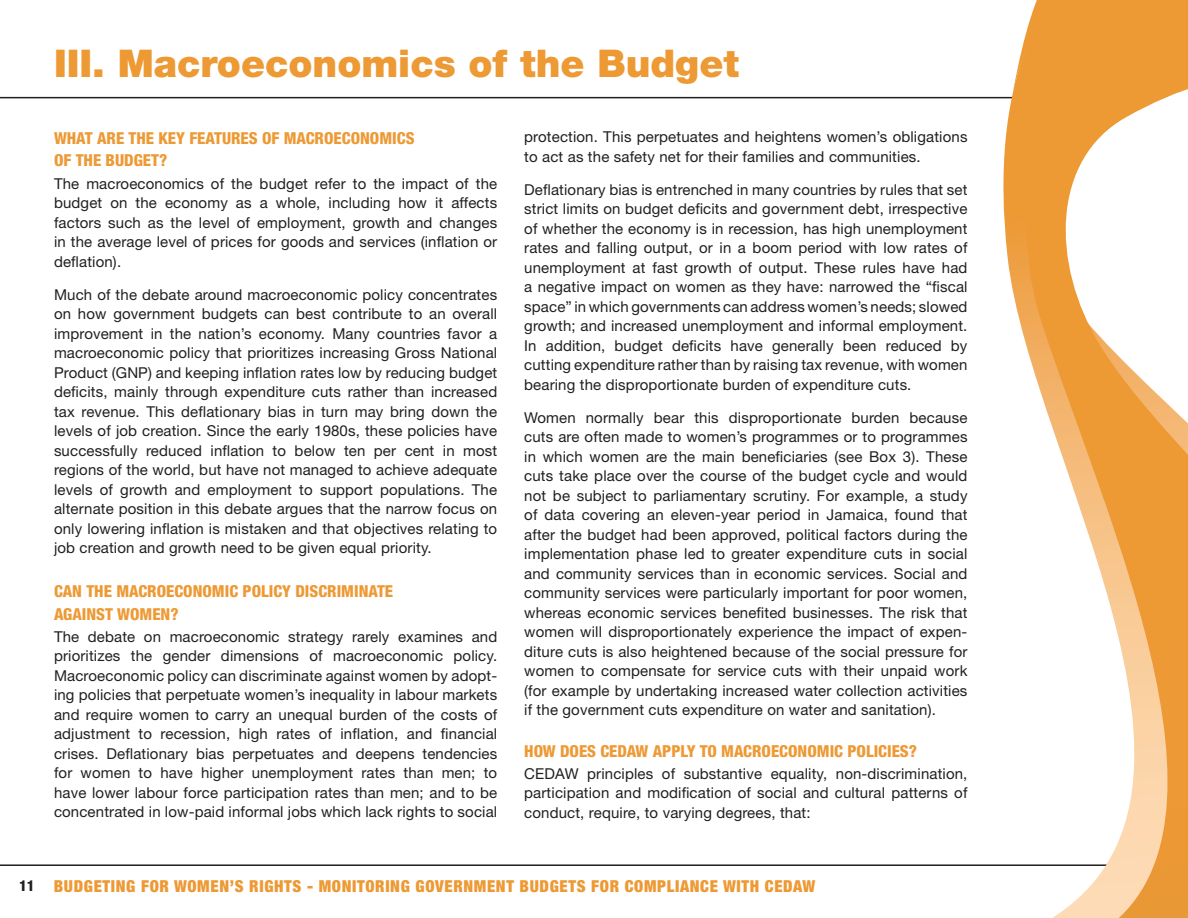
<style>
.page{position:relative;width:1188px;height:918px;background:#fff}
.page>*{position:absolute;margin:0;border:0;box-sizing:border-box;transform-origin:0 0}
._1d__PAGE_HEADLINE{font:900 38.25px "Helvetica Neue";color:#ed9934}
._2__SUBHEAD{font:800 condensed 16.5px "Helvetica Neue";color:#ed9934}
.t1{font:900 condensed 16.5px "Helvetica Neue";letter-spacing:.04em;color:#ed9934}
._3__BODY_COPY{font:15px/19.5px "Helvetica Neue";letter-spacing:.01em;color:#231f20;text-align:justify}
.s1{font-weight:800;font-size:15px;color:#231f20}
</style>
<div class="page">
<hr style="left:0;top:864px;width:1188px;height:2px;background:#231f20">
<hr style="left:0;top:97px;width:1155px;height:1px;background:#231f20">
<svg style="left:836px;top:0;width:352px;height:918px"></svg>
<svg style="left:1012px;top:0;width:79px;height:95px;background:#efa750"></svg>
<p class="_1d__PAGE_HEADLINE" style="left:54px;top:40px;width:687px">III. Macroeconomics of the Budget</p>
<p class="_2__SUBHEAD" style="left:54px;top:128px;width:23px">WHAT</p>
<p class="_2__SUBHEAD" style="left:97px;top:128px;width:10px">ARE</p>
<p class="_2__SUBHEAD" style="left:129px;top:128px;width:10px">THE</p>
<p class="_2__SUBHEAD" style="left:158px;top:128px;width:41px">KEY FEATURES</p>
<p class="_2__SUBHEAD" style="left:262px;top:128px;width:32px">OF MACROECONOMICS</p>
<p class="_2__SUBHEAD" style="left:54px;top:150px;width:32px">OF THE</p>
<p class="_2__SUBHEAD" style="left:106px;top:150px;width:10px">BUDGET</p>
<p class="_2__SUBHEAD" style="left:159px;top:150px;width:10px">?</p>
<p class="_3__BODY_COPY" style="left:54px;top:173px;width:445px">The macroeconomics of the budget refer to the impact of the budget on the economy as a whole, including how it affects factors such as the level of employment, growth and changes in the average level of prices for goods and services (inflation or deflation).</p>
<p class="_3__BODY_COPY" style="left:54px;top:284px;width:445px">Much of the debate around macroeconomic policy concentrates on how government budgets can best contribute to an overall improvement in the nation’s economy. Many countries favor a macroeconomic policy that prioritizes increasing Gross National Product (GNP) and keeping inflation rates low by reducing budget deficits, mainly through expenditure cuts rather than increased tax revenue. This deflationary bias in turn may bring down the levels of job creation. Since the early 1980s, these policies have successfully reduced inflation to below ten per cent in most regions of the world, but have not managed to achieve adequate levels of growth and employment to support populations. The alternate position in this debate argues that the narrow focus on only lowering inflation is mistaken and that objectives relating to job creation and growth need to be given equal priority.</p>
<p class="_2__SUBHEAD" style="left:54px;top:581px;width:42px">CAN THE</p>
<p class="_2__SUBHEAD" style="left:116px;top:581px;width:11px">MACROECONOMIC</p>
<p class="_2__SUBHEAD" style="left:243px;top:581px;width:9px">POLIC</p>
<p class="_2__SUBHEAD" style="left:282px;top:581px;width:23px">Y DISCRIMINATE</p>
<p class="_2__SUBHEAD" style="left:54px;top:604px;width:10px">AGAINST</p>
<p class="_2__SUBHEAD" style="left:117px;top:604px;width:12px">WOMEN</p>
<p class="_2__SUBHEAD" style="left:170px;top:604px;width:10px">?</p>
<p class="_3__BODY_COPY" style="left:54px;top:627px;width:445px">The debate on macroeconomic strategy rarely examines and prioritizes the gender dimensions of macroeconomic policy.<br>Macroeconomic policy can discriminate against women by adopt&shy;ing policies that perpetuate women’s inequality in labour markets and require women to carry an unequal burden of the costs of adjustment to recession, high rates of inflation, and financial crises. Deflationary bias perpetuates and deepens tendencies for women to have higher unemployment rates than men; to have lower labour force participation rates than men; and to be concentrated in low-paid informal jobs which lack rights to social</p>
<p class="_3__BODY_COPY" style="left:524px;top:127px;width:445px">protection. This perpetuates and heightens women’s obligations to act as the safety net for their families and communities.</p>
<p class="_3__BODY_COPY" style="left:524px;top:180px;width:445px">Deflationary bias is entrenched in many countries by rules that set strict limits on budget deficits and government debt, irrespective of whether the economy is in recession, has high unemployment rates and falling output, or in a boom period with low rates of unemployment at fast growth of output. These rules have had a negative impact on women as they have: narrowed the “fiscal space” in which governments can address women’s needs; slowed growth; and increased unemployment and informal employment.<br>In addition, budget deficits have generally been reduced by cutting expenditure rather than by raising tax revenue, with women bearing the disproportionate burden of expenditure cuts.</p>
<p class="_3__BODY_COPY" style="left:524px;top:408px;width:445px">Women normally bear this disproportionate burden because cuts are often made to women’s programmes or to programmes in which women are the main beneficiaries (see Box 3). These cuts take place over the course of the budget cycle and would not be subject to parliamentary scrutiny. For example, a study of data covering an eleven-year period in Jamaica, found that after the budget had been approved, political factors during the implementation phase led to greater expenditure cuts in social and community services than in economic services. Social and community services were particularly important for poor women, whereas economic services benefited businesses. The risk that women will disproportionately experience the impact of expen&shy;diture cuts is also heightened because of the social pressure for women to compensate for service cuts with their unpaid work (for example by undertaking increased water collection activities if the government cuts expenditure on water and sanitation).</p>
<p class="_2__SUBHEAD" style="left:524px;top:741px;width:46px">HOW DOES</p>
<p class="_2__SUBHEAD" style="left:600px;top:741px;width:63px">CEDAW APPL</p>
<p class="_2__SUBHEAD" style="left:687px;top:741px;width:45px">Y TO MACROECONOMIC</p>
<p class="_2__SUBHEAD" style="left:847px;top:741px;width:9px">POLICIES</p>
<p class="_2__SUBHEAD" style="left:909px;top:741px;width:10px">?</p>
<p class="_3__BODY_COPY" style="left:524px;top:764px;width:445px">CEDAW principles of substantive equality, non-discrimination, participation and modification of social and cultural patterns of conduct, require, to varying degrees, that:</p>
<p class="t1" style="left:19px;top:876px;width:798px"><span class="s1">11</span> BUDGETING FOR WOMEN’S RIGHTS - MONITORING GOVERNMENT BUDGETS FOR COMPLIANCE WITH CEDAW</p>
</div>
